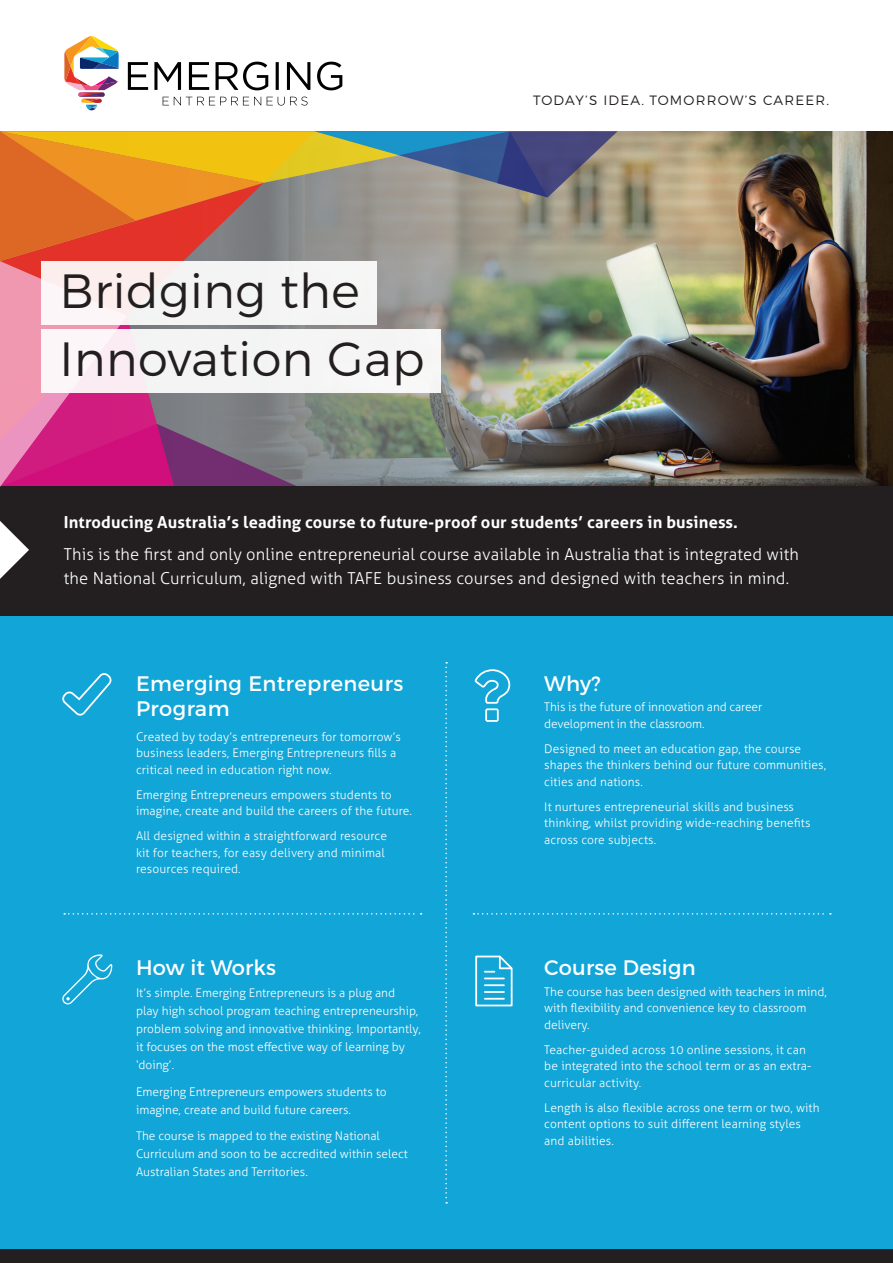
<style>
.page{position:relative;width:893px;height:1263px;background:#fff}
.page>*{position:absolute;margin:0;border:0;box-sizing:border-box;transform-origin:0 0}
.t1{font:300 48px/67.5px "Montserrat";letter-spacing:.01em;color:#231f20}
.t2{font:21px/25.2px "Montserrat";letter-spacing:.02em;color:#fff}
.t3{font:300 16.5px/24px "Aller";letter-spacing:.01em;color:#fff}
.t4{font:700 16.5px "Aller";letter-spacing:.01em;color:#fff}
.t5{font:300 13.5px "Montserrat";letter-spacing:.09em;color:#231f20}
.t6{font:300 12px/16.5px "Aller";color:#fff}
</style>
<div class="page">
<img style="left:618px;top:131px;width:275px;height:356px">
<svg style="left:128px;top:62px;width:214px;height:28px"></svg>
<svg style="left:163px;top:97px;width:145px;height:9px"></svg>
<svg style="left:64px;top:36px;width:55px;height:74px"></svg>
<div style="left:0;top:616px;width:893px;height:634px;background:#12a5d7"></div>
<div style="left:0;top:1250px;width:893px;height:13px;background:#231f20"></div>
<svg style="left:445px;top:662px;width:2px;height:541px"></svg>
<svg style="left:62px;top:954px;width:50px;height:50px"></svg>
<svg style="left:64px;top:913px;width:358px;height:1px"></svg>
<svg style="left:473px;top:913px;width:358px;height:1px"></svg>
<svg style="left:475px;top:955px;width:38px;height:52px"></svg>
<svg style="left:62px;top:673px;width:50px;height:43px"></svg>
<svg style="left:474px;top:669px;width:37px;height:53px"></svg>
<div style="left:0;top:487px;width:893px;height:129px;background:#231f20"></div>
<svg style="left:0;top:521px;width:29px;height:58px"></svg>
<img style="left:0;top:131px;width:618px;height:356px">
<p class="t1" style="left:60px;top:257px;width:367px">Bridging the<br>Innovation Gap</p>
<p class="t5" style="left:533px;top:92px;width:297px">TODAY’S IDEA. TOMORROW’S CAREER.</p>
<p class="t4" style="left:64px;top:512px;width:676px">Introducing Australia’s leading course to future-proof our students’ careers in business.</p>
<p class="t3" style="left:64px;top:542px;width:737px">This is the first and only online entrepreneurial course available in Australia that is integrated with the National Curriculum, aligned with TAFE business courses and designed with teachers in mind.</p>
<p class="t2" style="left:136px;top:670px;width:269px">Emerging Entrepreneurs<br>Program</p>
<p class="t6" style="left:136px;top:728px;width:266px">Created by today’s entrepreneurs for tomorrow’s business leaders, Emerging Entrepreneurs fills a critical need in education right now.</p>
<p class="t6" style="left:136px;top:786px;width:277px">Emerging Entrepreneurs empowers students to imagine, create and build the careers of the future.</p>
<p class="t6" style="left:136px;top:828px;width:252px">All designed within a straightforward resource kit for teachers, for easy delivery and minimal resources required.</p>
<p class="t2" style="left:136px;top:955px;width:141px">How it Works</p>
<p class="t6" style="left:136px;top:984px;width:286px;line-height:18px">It’s simple. Emerging Entrepreneurs is a plug and play high school program teaching entrepreneurship, problem solving and innovative thinking. Importantly, it focuses on the most effective way of learning by ‘doing’.</p>
<p class="t6" style="left:136px;top:1082px;width:252px;line-height:18px">Emerging Entrepreneurs empowers students to imagine, create and build future careers.</p>
<p class="t6" style="left:136px;top:1127px;width:273px;line-height:18px">The course is mapped to the existing National<br>Curriculum and soon to be accredited within select<br>Australian States and Territories.</p>
<p class="t2" style="left:544px;top:670px;width:58px">Why?</p>
<p class="t6" style="left:544px;top:699px;width:220px">This is the future of innovation and career development in the classroom.</p>
<p class="t6" style="left:544px;top:740px;width:283px">Designed to meet an education gap, the course shapes the thinkers behind our future communities, cities and nations.</p>
<p class="t6" style="left:544px;top:798px;width:268px">It nurtures entrepreneurial skills and business thinking, whilst providing wide-reaching benefits across core subjects.</p>
<p class="t2" style="left:544px;top:955px;width:153px">Course Design</p>
<p class="t6" style="left:544px;top:983px;width:284px">The course has been designed with teachers in mind, with flexibility and convenience key to classroom delivery.</p>
<p class="t6" style="left:544px;top:1041px;width:269px">Teacher-guided across 10 online sessions, it can be integrated into the school term or as an extra&shy;curricular activity.</p>
<p class="t6" style="left:544px;top:1099px;width:277px">Length is also flexible across one term or two, with content options to suit different learning styles and abilities.</p>
</div>
